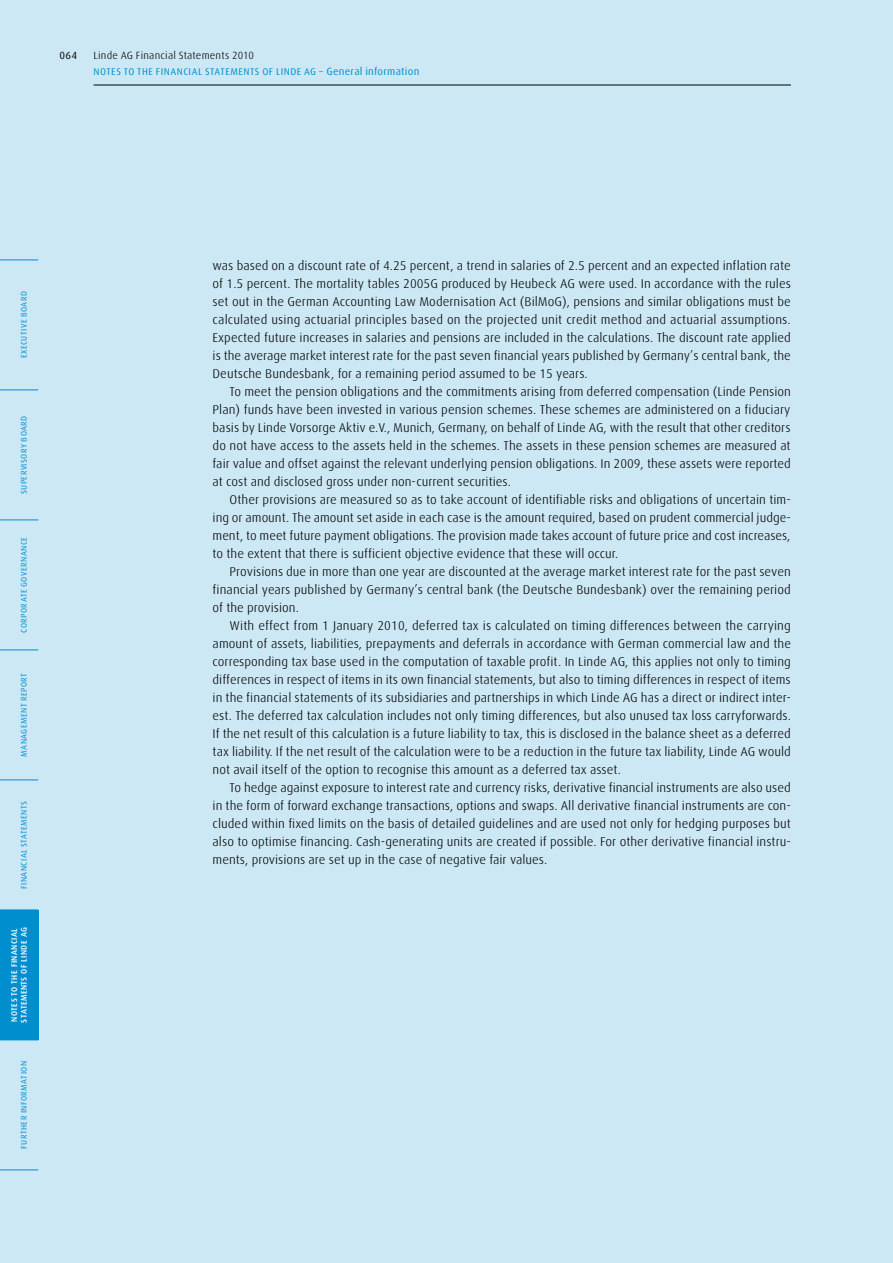
<style>
.page{position:relative;width:893px;height:1263px;background:#cce8f5}
.page>*{position:absolute;margin:0;border:0;box-sizing:border-box;transform-origin:0 0}
.t1{font:300 12.75px/18px "Linde Dax OT";color:#000;text-align:justify}
.t2{font:300 10.5px "Linde Dax OT";letter-spacing:.02em;color:#000}
.t3{font:10.5px "Linde Dax OT";color:#008ecf}
.t4{font:10.5px "Linde Dax OT";color:#000}
.t5{font:9.75px "Linde Dax OT";letter-spacing:.05em;color:#008ecf}
.t6{font:8.25px "Linde Dax OT";letter-spacing:.05em;color:#008ecf}
.t7{font:500 8.25px/9.8px "Linde Dax OT";letter-spacing:.045em;color:#fff}
.s1{font-size:9.75px}
</style>
<div class="page">
<hr style="left:94px;top:85px;width:697px;height:1px;background:#000">
<div style="left:0;top:910px;width:38px;height:130px;background:#008ecf"></div>
<hr style="left:0;top:1170px;width:38px;height:1px;background:#008ecf">
<hr style="left:0;top:1040px;width:38px;height:1px;background:#008ecf">
<hr style="left:0;top:780px;width:38px;height:1px;background:#008ecf">
<hr style="left:0;top:650px;width:38px;height:1px;background:#008ecf">
<hr style="left:0;top:520px;width:38px;height:1px;background:#008ecf">
<hr style="left:0;top:390px;width:38px;height:1px;background:#008ecf">
<hr style="left:0;top:260px;width:38px;height:1px;background:#008ecf">
<p class="t4" style="left:60px;top:49px;width:19px">064</p>
<p class="t2" style="left:94px;top:49px;width:162px">Linde AG Financial Statements 2010</p>
<p class="t5" style="left:94px;top:66px;width:189px">NOTES TO THE FINANCIAL STATEMENTS OF LINDE</p>
<p class="t3" style="left:304px;top:65px;width:117px"><span class="s1">AG –</span> GENERAL INFORMATION</p>
<p class="t6" style="left:19px;top:358px;width:69px;rotate:-90deg">EXECUTIVE BOARD</p>
<p class="t6" style="left:19px;top:494px;width:80px;rotate:-90deg">SUPERVISORY BOARD</p>
<p class="t6" style="left:19px;top:633px;width:97px;rotate:-90deg">CORPORATE GOVERNANCE</p>
<p class="t6" style="left:19px;top:757px;width:85px;rotate:-90deg">MANAGEMENT REPORT</p>
<p class="t6" style="left:19px;top:889px;width:90px;rotate:-90deg">FINANCIAL STATEMENTS</p>
<p class="t7" style="left:9px;top:1022px;width:97px;rotate:-90deg">Notes to the financial statements OF LINDE AG</p>
<p class="t6" style="left:19px;top:1149px;width:89px;rotate:-90deg">FURTHER INFORMATION</p>
<p class="t1" style="left:213px;top:257px;width:580px">was based on a discount rate of 4.25 percent, a trend in salaries of 2.5 percent and an expected inflation rate of 1.5 percent. The mortality tables 2005G produced by Heubeck AG were used. In accordance with the rules set out in the German Accounting Law Modernisation Act (BilMoG), pensions and similar obligations must be calculated using actuarial principles based on the projected unit credit method and actuarial assumptions.<br>Expected future increases in salaries and pensions are included in the calculations. The discount rate applied is the average market interest rate for the past seven financial years published by Germany’s central bank, the Deutsche Bundesbank, for a remaining period assumed to be 15 years.</p>
<p class="t1" style="left:213px;top:383px;width:580px;text-indent:17px">To meet the pension obligations and the commitments arising from deferred compensation (Linde Pension Plan) funds have been invested in various pension schemes. These schemes are administered on a fiduciary basis by Linde Vorsorge Aktiv e.V., Munich, Germany, on behalf of Linde AG, with the result that other creditors do not have access to the assets held in the schemes. The assets in these pension schemes are measured at fair value and offset against the relevant underlying pension obligations. In 2009, these assets were reported at cost and disclosed gross under non-current securities.</p>
<p class="t1" style="left:213px;top:491px;width:580px;text-indent:17px">Other provisions are measured so as to take account of identifiable risks and obligations of uncertain tim&shy;ing or amount. The amount set aside in each case is the amount required, based on prudent commercial judge&shy;ment, to meet future payment obligations. The provision made takes account of future price and cost increases, to the extent that there is sufficient objective evidence that these will occur.</p>
<p class="t1" style="left:213px;top:563px;width:580px;text-indent:17px">Provisions due in more than one year are discounted at the average market interest rate for the past seven financial years published by Germany’s central bank (the Deutsche Bundesbank) over the remaining period of the provision.</p>
<p class="t1" style="left:213px;top:617px;width:580px;text-indent:17px">With effect from 1 January 2010, deferred tax is calculated on timing differences between the carrying amount of assets, liabilities, prepayments and deferrals in accordance with German commercial law and the corresponding tax base used in the computation of taxable profit. In Linde AG, this applies not only to timing differences in respect of items in its own financial statements, but also to timing differences in respect of items in the financial statements of its subsidiaries and partnerships in which Linde AG has a direct or indirect inter&shy;est. The deferred tax calculation includes not only timing differences, but also unused tax loss carryforwards.<br>If the net result of this calculation is a future liability to tax, this is disclosed in the balance sheet as a deferred tax liability. If the net result of the calculation were to be a reduction in the future tax liability, Linde AG would not avail itself of the option to recognise this amount as a deferred tax asset.</p>
<p class="t1" style="left:213px;top:779px;width:580px;text-indent:17px">To hedge against exposure to interest rate and currency risks, derivative financial instruments are also used in the form of forward exchange transactions, options and swaps. All derivative financial instruments are con&shy;cluded within fixed limits on the basis of detailed guidelines and are used not only for hedging purposes but also to optimise financing. Cash-generating units are created if possible. For other derivative financial instru&shy;ments, provisions are set up in the case of negative fair values.</p>
</div>
